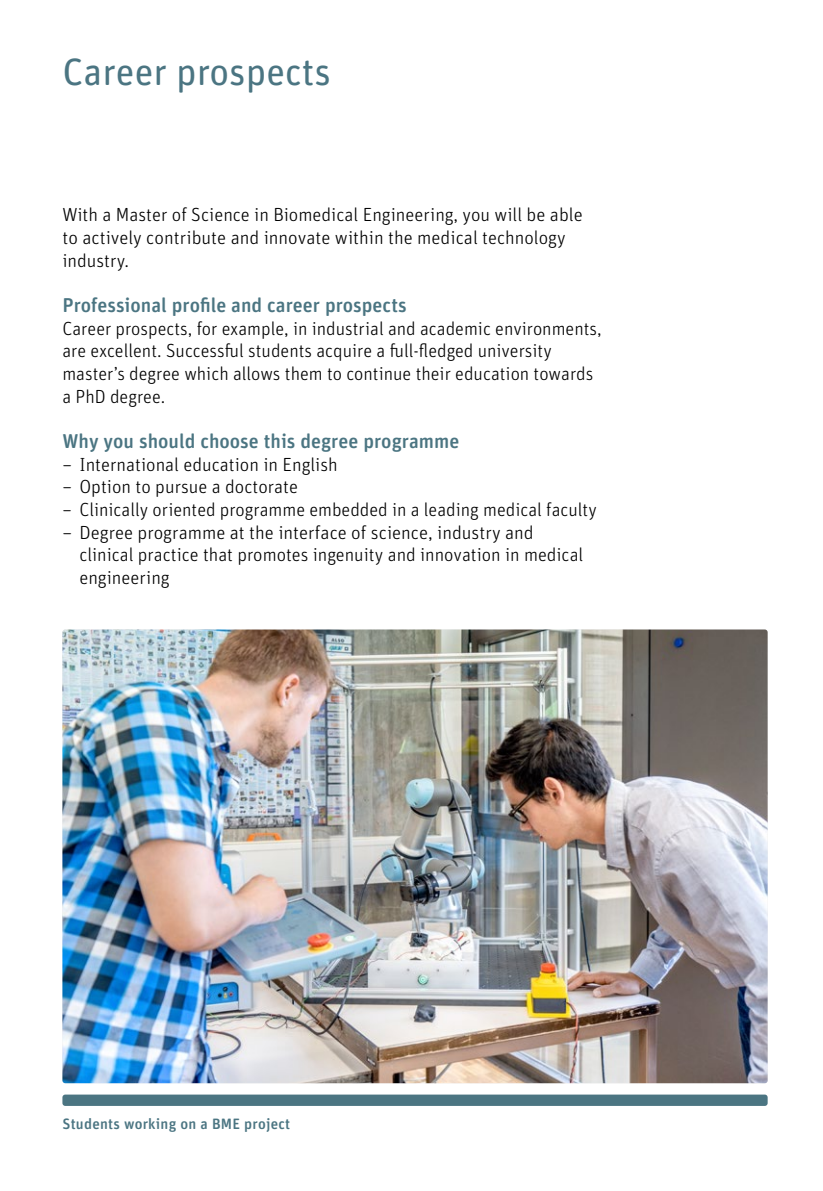
<style>
.page{position:relative;width:823px;height:1191px;background:#fff}
.page>*{position:absolute;margin:0;border:0;box-sizing:border-box;transform-origin:0 0}
.t1{font:38px "Unit Rounded Pro";color:#4b7582}
.t2{font:500 20px "Unit Rounded Pro";color:#4b7582}
.t3{font:300 19px/22.6px "Unit Rounded Pro";color:#000}
.t4{font:500 15px "Unit Rounded Pro";letter-spacing:.015em;color:#4b7582}
</style>
<div class="page">
<img style="left:62px;top:629px;width:705px;height:454px">
<div style="left:62px;top:1094px;width:705px;height:12px;background:#4b7582;border-radius:3px"></div>
<h1 class="t1" style="left:62px;top:46px;width:270px">Career prospects</h1>
<p class="t3" style="left:62px;top:203px;width:521px">With a Master of Science in Biomedical Engineering, you will be able to actively contribute and innovate within the medical technology industry.</p>
<p class="t2" style="left:62px;top:291px;width:345px">Professional profile and career prospects</p>
<p class="t3" style="left:62px;top:316px;width:540px">Career prospects, for example, in industrial and academic environments, are excellent. Successful students acquire a full-fledged university master’s degree which allows them to continue their education towards a PhD degree.</p>
<p class="t2" style="left:62px;top:427px;width:398px">Why you should choose this degree programme</p>
<p class="t3" style="left:62px;top:452px;width:277px">– International education in English</p>
<p class="t3" style="left:62px;top:475px;width:237px">– Option to pursue a doctorate</p>
<p class="t3" style="left:62px;top:498px;width:535px">– Clinically oriented programme embedded in a leading medical faculty</p>
<p class="t3" style="left:79px;top:520px;width:505px;text-indent:-17px">– Degree programme at the interface of science, industry and clinical practice that promotes ingenuity and innovation in medical engineering</p>
<p class="t4" style="left:62px;top:1112px;width:229px">Students working on a BME project</p>
</div>
